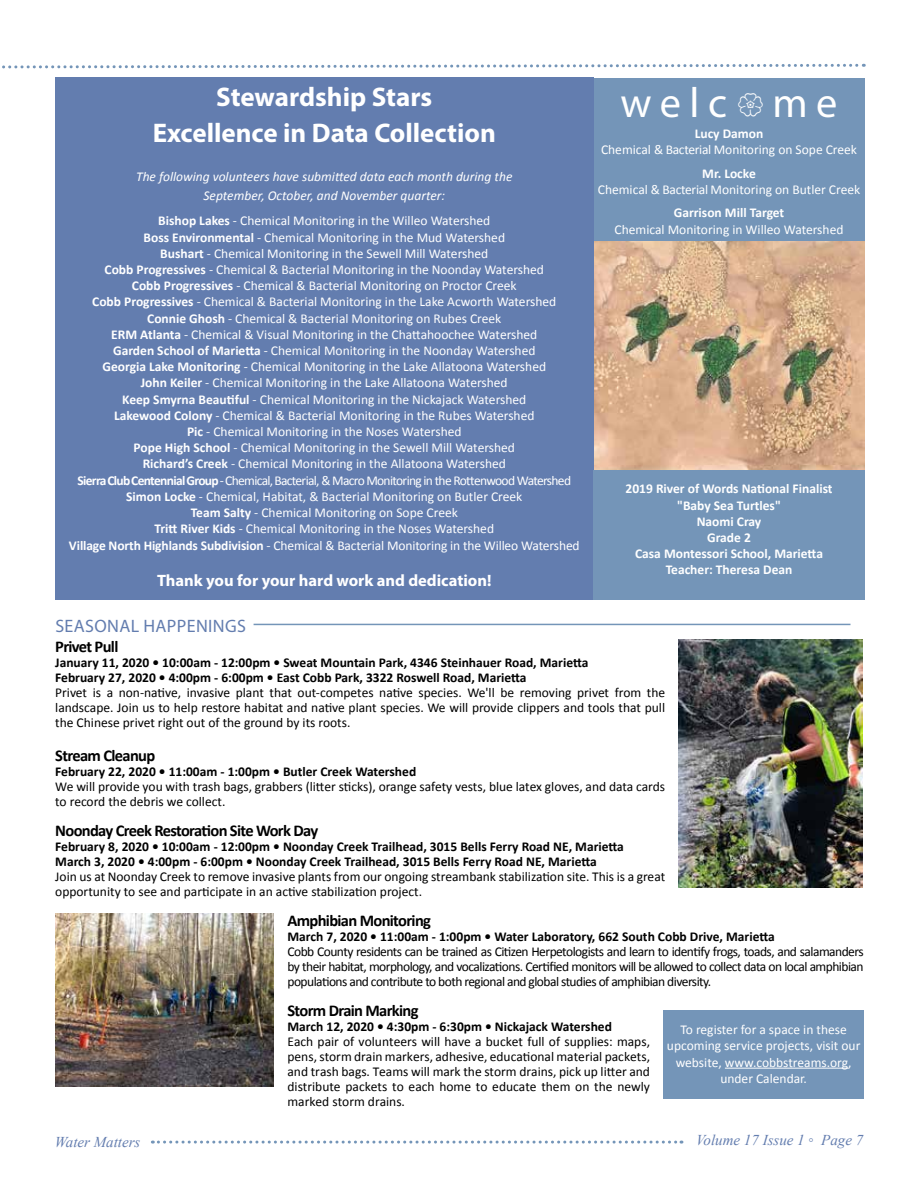
<style>
.page{position:relative;width:918px;height:1188px;background:#fff}
.page>*{position:absolute;margin:0;border:0;box-sizing:border-box;transform-origin:0 0}
.t1{font:42.3px "Myriad Pro";letter-spacing:.2em;color:#fff}
.t2{font:700 27px/36px "Myriad Pro";color:#fff;text-align:center}
.t3{font:18px "Myriad Pro";letter-spacing:.02em;color:#637daf}
.t4{font:700 16.5px "Calibri";letter-spacing:-.04em;color:#000}
.t5{font:700 16.5px "Myriad Pro";color:#fff}
.t6{font:italic 15px "Times New Roman";color:#637daf}
.t7{font:13.5px/16.2px "Calibri";color:#fff;text-align:center}
.t8{font:13.5px/15px "Calibri";color:#000;text-align:justify}
.t9{font:700 13.5px/15px "Calibri";color:#000}
.t10{font:700 13.5px/16.2px "Calibri";color:#fff;text-align:center}
.t11{font:italic 13.5px/19.5px "Calibri";color:#fff;text-align:center}
.s1{font-weight:700}
</style>
<div class="page">
<svg style="left:152px;top:1141px;width:530px;height:3px"></svg>
<svg style="left:2px;top:63px;width:862px;height:6px"></svg>
<div style="left:593px;top:78px;width:272px;height:47px;background:#7495b8"></div>
<div style="left:586px;top:121px;width:279px;height:120px;background:#7495b8"></div>
<img style="left:593px;top:241px;width:272px;height:230px">
<div style="left:55px;top:78px;width:538px;height:522px;background:#637daf"></div>
<hr style="left:254px;top:624px;width:596px;height:1px;background:#7495b8">
<div style="left:664px;top:1011px;width:200px;height:88px;background:#7495b8"></div>
<hr style="left:725px;top:1068px;width:123px;height:1px;background:#fff">
<img style="left:679px;top:639px;width:184px;height:249px">
<div style="left:593px;top:471px;width:272px;height:129px;background:#7495b8"></div>
<img style="left:55px;top:913px;width:219px;height:173px">
<h2 class="t2" style="left:153px;top:78px;width:345px">Stewardship Stars<br>Excellence in Data Collection</h2>
<p class="t11" style="left:136px;top:166px;width:378px">The following volunteers have submitted data each month during the<br>September, October, and November quarter:</p>
<p class="t7" style="left:69px;top:213px;width:512px"><span class="s1">Bishop Lakes</span> - Chemical Monitoring in the Willeo Watershed<br><span class="s1">Boss Environmental</span> - Chemical Monitoring in the Mud Watershed<br><span class="s1">Bushart</span> - Chemical Monitoring in the Sewell Mill Watershed<br><span class="s1">Cobb Progressives</span> - Chemical &amp; Bacterial Monitoring in the Noonday Watershed<br><span class="s1">Cobb Progressives</span> - Chemical &amp; Bacterial Monitoring on Proctor Creek<br><span class="s1">Cobb Progressives</span> - Chemical &amp; Bacterial Monitoring in the Lake Acworth Watershed<br><span class="s1">Connie Ghosh</span> - Chemical &amp; Bacterial Monitoring on Rubes Creek<br><span class="s1">ERM Atlanta</span> - Chemical &amp; Visual Monitoring in the Chattahoochee Watershed<br><span class="s1">Garden School of Marietta</span> - Chemical Monitoring in the Noonday Watershed<br><span class="s1">Georgia Lake Monitoring</span> - Chemical Monitoring in the Lake Allatoona Watershed<br><span class="s1">John Keiler</span> - Chemical Monitoring in the Lake Allatoona Watershed<br><span class="s1">Keep Smyrna Beautiful</span> - Chemical Monitoring in the Nickajack Watershed<br><span class="s1">Lakewood Colony</span> - Chemical &amp; Bacterial Monitoring in the Rubes Watershed<br><span class="s1">Pic</span> - Chemical Monitoring in the Noses Watershed<br><span class="s1">Pope High School</span> - Chemical Monitoring in the Sewell Mill Watershed<br><span class="s1">Richard’s Creek</span> - Chemical Monitoring in the Allatoona Watershed<br><span class="s1">Sierra Club Centennial Group</span> - Chemical, Bacterial, &amp; Macro Monitoring in the Rottenwood Watershed <span class="s1">Simon Locke</span> - Chemical, Habitat, &amp; Bacterial Monitoring on Butler Creek<br><span class="s1">Team Salty</span> - Chemical Monitoring on Sope Creek<br><span class="s1">Tritt River Kids</span> - Chemical Monitoring in the Noses Watershed<br><span class="s1">Village North Highlands Subdivision</span> - Chemical &amp; Bacterial Monitoring in the Willeo Watershed</p>
<p class="t5" style="left:157px;top:569px;width:336px">Thank you for your hard work and dedication!</p>
<h3 class="t3" style="left:55px;top:615px;width:192px">SEASONAL HAPPENINGS</h3>
<p class="t4" style="left:55px;top:636px;width:65px">Privet Pull</p>
<p class="t9" style="left:55px;top:655px;width:535px">January 11, 2020 • 10:00am - 12:00pm • Sweat Mountain Park, 4346 Steinhauer Road, Marietta<br>February 27, 2020 • 4:00pm - 6:00pm • East Cobb Park, 3322 Roswell Road, Marietta</p>
<p class="t8" style="left:55px;top:685px;width:611px">Privet is a non-native, invasive plant that out-competes native species. We'll be removing privet from the landscape. Join us to help restore habitat and native plant species. We will provide clippers and tools that pull the Chinese privet right out of the ground by its roots.</p>
<p class="t4" style="left:55px;top:745px;width:102px">Stream Cleanup</p>
<p class="t9" style="left:55px;top:764px;width:363px">February 22, 2020 • 11:00am - 1:00pm • Butler Creek Watershed</p>
<p class="t8" style="left:55px;top:779px;width:611px">We will provide you with trash bags, grabbers (litter sticks), orange safety vests, blue latex gloves, and data cards to record the debris we collect.</p>
<p class="t4" style="left:55px;top:820px;width:264px">Noonday Creek Restoration Site Work Day</p>
<p class="t9" style="left:55px;top:839px;width:570px">February 8, 2020 • 10:00am - 12:00pm • Noonday Creek Trailhead, 3015 Bells Ferry Road NE, Marietta<br>March 3, 2020 • 4:00pm - 6:00pm • Noonday Creek Trailhead, 3015 Bells Ferry Road NE, Marietta</p>
<p class="t8" style="left:55px;top:869px;width:611px">Join us at Noonday Creek to remove invasive plants from our ongoing streambank stabilization site. This is a great opportunity to see and participate in an active stabilization project.</p>
<p class="t4" style="left:287px;top:910px;width:145px">Amphibian Monitoring</p>
<p class="t9" style="left:287px;top:929px;width:489px">March 7, 2020 • 11:00am - 1:00pm • Water Laboratory, 662 South Cobb Drive, Marietta</p>
<p class="t8" style="left:287px;top:944px;width:578px">Cobb County residents can be trained as Citizen Herpetologists and learn to identify frogs, toads, and salamanders by their habitat, morphology, and vocalizations. Certified monitors will be allowed to collect data on local amphibian populations and contribute to both regional and global studies of amphibian diversity.</p>
<p class="t4" style="left:287px;top:1000px;width:133px">Storm Drain Marking</p>
<p class="t9" style="left:287px;top:1019px;width:326px">March 12, 2020 • 4:30pm - 6:30pm • Nickajack Watershed</p>
<p class="t8" style="left:287px;top:1034px;width:364px">Each pair of volunteers will have a bucket full of supplies: maps, pens, storm drain markers, adhesive, educational material packets, and trash bags. Teams will mark the storm drains, pick up litter and distribute packets to each home to educate them on the newly marked storm drains.</p>
<h1 class="t1" style="left:621px;top:77px;width:218px">welc me</h1>
<p class="t10" style="left:695px;top:126px;width:70px">Lucy Damon</p>
<p class="t7" style="left:601px;top:142px;width:258px">Chemical &amp; Bacterial Monitoring on Sope Creek</p>
<p class="t10" style="left:702px;top:165px;width:55px">Mr. Locke</p>
<p class="t7" style="left:598px;top:182px;width:264px">Chemical &amp; Bacterial Monitoring on Butler Creek</p>
<p class="t10" style="left:674px;top:205px;width:112px">Garrison Mill Target</p>
<p class="t7" style="left:615px;top:221px;width:230px">Chemical Monitoring in Willeo Watershed</p>
<p class="t10" style="left:626px;top:481px;width:208px">2019 River of Words National Finalist "Baby Sea Turtles"<br>Naomi Cray<br>Grade 2<br>Casa Montessori School, Marietta<br>Teacher: Theresa Dean</p>
<p class="t7" style="left:667px;top:1022px;width:195px">To register for a space in these upcoming service projects, visit our website, www.cobbstreams.org, under Calendar.</p>
<p class="t6" style="left:55px;top:1132px;width:87px">Water Matters</p>
<p class="t6" style="left:696px;top:1130px;width:169px">Volume 17 Issue 1 ◦ Page 7</p>
</div>
